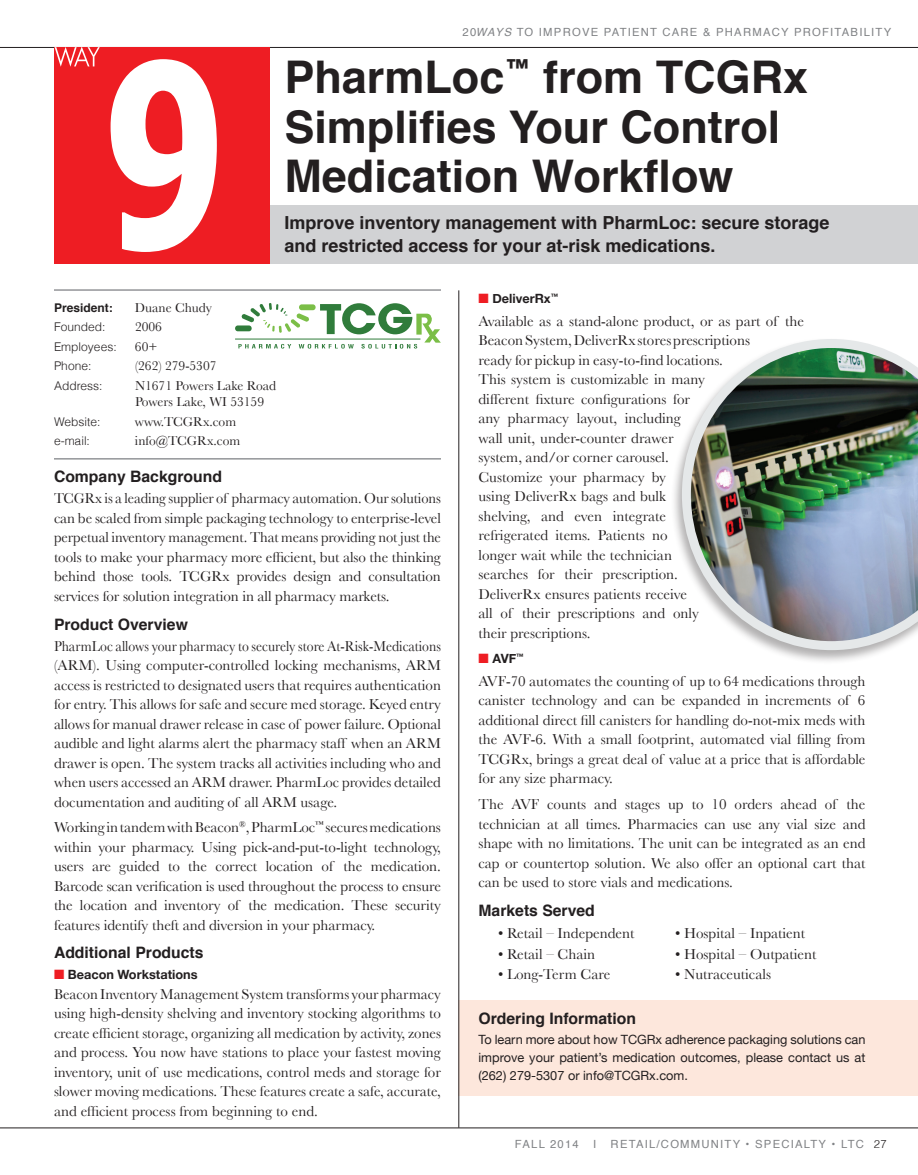
<style>
.page{position:relative;width:918px;height:1175px;background:#fff}
.page>*{position:absolute;margin:0;border:0;box-sizing:border-box;transform-origin:0 0}
.t1{font:700 45px/49.5px "Helvetica";color:#231f20}
.t2{font:700 18px/22.5px "Helvetica";color:#231f20}
.t3{font:700 15.75px "Helvetica";color:#231f20}
.t4{font:15px/19.5px "Baskerville";color:#231f20;text-align:justify}
.t5{font:15px/19.5px "Baskerville";color:#231f20;text-align:justify;scale:.91 1}
.t6{font:15px/19.5px "Baskerville";color:#231f20;text-align:justify;scale:.96 1}
.t7{font:13.5px/16.5px "Baskerville";color:#231f20}
.t8{font:12.75px/18px "Helvetica Neue";color:#231f20;text-align:justify}
.t9{font:700 12.75px "Helvetica Neue";color:#231f20}
.t10{font:300 12px "Helvetica";color:#231f20}
.t11{font:700 12px "Helvetica";color:#231f20}
.t12{font:11.25px "Helvetica";letter-spacing:.11em;color:#808285}
.s1{font-style:italic}
.s2{color:#ee1d23}
.s3{font-weight:300;color:#231f20}
</style>
<div class="page">
<hr style="left:0;top:47px;width:918px;height:1px;background:#231f20">
<div style="left:55px;top:205px;width:863px;height:58px;background:#d1d2d4"></div>
<div style="left:54px;top:47px;width:216px;height:216px;background:#ee1d23"></div>
<svg style="left:111px;top:59px;width:106px;height:193px"></svg>
<svg style="left:55px;top:47px;width:45px;height:20px"></svg>
<div style="left:459px;top:1000px;width:459px;height:95px;background:#fde7dc"></div>
<hr style="left:54px;top:289px;width:387px;height:2px;background:#939598">
<hr style="left:54px;top:458px;width:387px;height:1px;background:#939598">
<hr style="left:0;top:1127px;width:918px;height:1px;background:#231f20">
<div style="left:235px;top:325px;width:17px;height:6px;background:#307c3b;border-radius:3px"></div>
<svg style="left:238px;top:303px;width:203px;height:45px"></svg>
<hr style="left:235px;top:339px;width:185px;height:1px;background:#307c3b">
<div style="left:671px;top:337px;width:247px;height:328px;background:#231f20;opacity:.35"></div>
<img style="left:682px;top:339px;width:236px;height:311px">
<hr style="left:459px;top:290px;width:1px;height:837px;background:#231f20">
<p class="t12" style="left:463px;top:23px;width:430px">20<span class="s1">WAYS</span> TO IMPROVE PATI ENT CARE &amp; PHARMACY PROFITABI LITY</p>
<h1 class="t1" style="left:284px;top:53px;width:525px">PharmLoc<sup>™</sup> from TCGRx<br>Simplifies Your Control<br>Medication Workflow</h1>
<p class="t2" style="left:284px;top:212px;width:547px">Improve inventory management with PharmLoc: secure storage and restricted access for your at-risk medications.</p>
<p class="t11" style="left:54px;top:298px;width:60px">President:</p>
<p class="t7" style="left:135px;top:299px;width:79px">Duane Chudy</p>
<p class="t10" style="left:54px;top:319px;width:53px">Founded:</p>
<p class="t7" style="left:135px;top:318px;width:28px">2006</p>
<p class="t10" style="left:54px;top:339px;width:64px">Employees:</p>
<p class="t7" style="left:135px;top:338px;width:24px">60+</p>
<p class="t10" style="left:54px;top:358px;width:39px">Phone:</p>
<p class="t7" style="left:135px;top:357px;width:83px">(262) 279-5307</p>
<p class="t10" style="left:54px;top:378px;width:50px">Address:</p>
<p class="t7" style="left:135px;top:377px;width:143px">N1671 Powers Lake Road<br>Powers Lake, WI 53159</p>
<p class="t10" style="left:54px;top:414px;width:48px">Website:</p>
<p class="t7" style="left:135px;top:413px;width:103px">www.TCGRx.com</p>
<p class="t10" style="left:54px;top:433px;width:37px">e-mail:</p>
<p class="t7" style="left:135px;top:432px;width:107px">info@TCGRx.com</p>
<p class="t3" style="left:54px;top:464px;width:170px">Company Background</p>
<p class="t6" style="left:54px;top:488px;width:405px">TCGRx is a leading supplier of pharmacy automation. Our solutions can be scaled from simple packaging technology to enterprise-level perpetual inventory management. That means providing not just the tools to make your pharmacy more efficient, but also the thinking behind those tools. TCGRx provides design and consultation services for solution integration in all pharmacy markets.</p>
<p class="t3" style="left:54px;top:611px;width:135px">Product Overview</p>
<p class="t5" style="left:54px;top:635px;width:427px">PharmLoc allows your pharmacy to securely store At-Risk-Medications (ARM). Using computer-controlled locking mechanisms, ARM access is restricted to designated users that requires authentication for entry. This allows for safe and secure med storage. Keyed entry allows for manual drawer release in case of power failure. Optional audible and light alarms alert the pharmacy staff when an ARM drawer is open. The system tracks all activities including who and when users accessed an ARM drawer. PharmLoc provides detailed documentation and auditing of all ARM usage.</p>
<p class="t4" style="left:54px;top:817px;width:388px">Working in tandem with Beacon<sup>®</sup>, PharmLoc<sup>™</sup> secures medications within your pharmacy. Using pick-and-put-to-light technology, users are guided to the correct location of the medication.<br>Barcode scan verification is used throughout the process to ensure the location and inventory of the medication. These security features identify theft and diversion in your pharmacy.</p>
<p class="t3" style="left:54px;top:939px;width:151px">Additional Products</p>
<p class="t9" style="left:54px;top:966px;width:145px"><span class="s2">■</span> Beacon Workstations</p>
<p class="t4" style="left:54px;top:983px;width:388px">Beacon Inventory Management System transforms your pharmacy using high-density shelving and inventory stocking algorithms to create efficient storage, organizing all medication by activity, zones and process. You now have stations to place your fastest moving inventory, unit of use medications, control meds and storage for slower moving medications. These features create a safe, accurate, and efficient process from beginning to end.</p>
<p class="t9" style="left:478px;top:290px;width:81px"><span class="s2">■</span> DeliverRx<sup>™</sup></p>
<p class="t4" style="left:478px;top:311px;width:327px;text-align:left">Available as a stand-alone product, or as part of the Beacon System, DeliverRx stores prescriptions<br>ready for pickup in easy-to-find locations.<br>This system is customizable in many<br>different fixture configurations for<br>any pharmacy layout, including<br>wall unit, under-counter drawer<br>system, and/or corner carousel.<br>Customize your pharmacy by<br>using DeliverRx bags and bulk<br>shelving, and even integrate<br>refrigerated items. Patients no<br>longer wait while the technician<br>searches for their prescription.<br>DeliverRx ensures patients receive<br>all of their prescriptions and only<br>their prescriptions.</p>
<p class="t9" style="left:478px;top:650px;width:47px"><span class="s2">■</span> AVF<sup>™</sup></p>
<p class="t4" style="left:478px;top:671px;width:389px">AVF-70 automates the counting of up to 64 medications through canister technology and can be expanded in increments of 6 additional direct fill canisters for handling do-not-mix meds with the AVF-6. With a small footprint, automated vial filling from TCGRx, brings a great deal of value at a price that is affordable for any size pharmacy.</p>
<p class="t4" style="left:478px;top:794px;width:389px">The AVF counts and stages up to 10 orders ahead of the technician at all times. Pharmacies can use any vial size and shape with no limitations. The unit can be integrated as an end cap or countertop solution. We also offer an optional cart that can be used to store vials and medications.</p>
<p class="t3" style="left:478px;top:897px;width:118px">Markets Served</p>
<p class="t4" style="left:498px;top:922px;width:138px">• Retail – Independent</p>
<p class="t4" style="left:498px;top:943px;width:99px">• Retail – Chain</p>
<p class="t4" style="left:498px;top:964px;width:114px">• Long-Term Care</p>
<p class="t4" style="left:675px;top:922px;width:132px">• Hospital – Inpatient</p>
<p class="t4" style="left:675px;top:943px;width:143px">• Hospital – Outpatient</p>
<p class="t4" style="left:675px;top:964px;width:97px">• Nutraceuticals</p>
<p class="t3" style="left:478px;top:1006px;width:159px">Ordering Information</p>
<p class="t8" style="left:478px;top:1030px;width:389px">To learn more about how TCGRx adherence packaging solutions can improve your patient’s medication outcomes, please contact us at (262) 279-5307 or info@TCGRx.com.</p>
<p class="t12" style="left:515px;top:1135px;width:65px">FALL 2014</p>
<p class="t12" style="left:593px;top:1135px;width:5px">I</p>
<p class="t12" style="left:611px;top:1135px;width:33px">RETAIL</p>
<p class="t12" style="left:657px;top:1135px;width:133px">/COMMUNITY • SPECIAL</p>
<p class="t12" style="left:811px;top:1135px;width:78px">TY • LTC <span class="s3">27</span></p>
</div>
